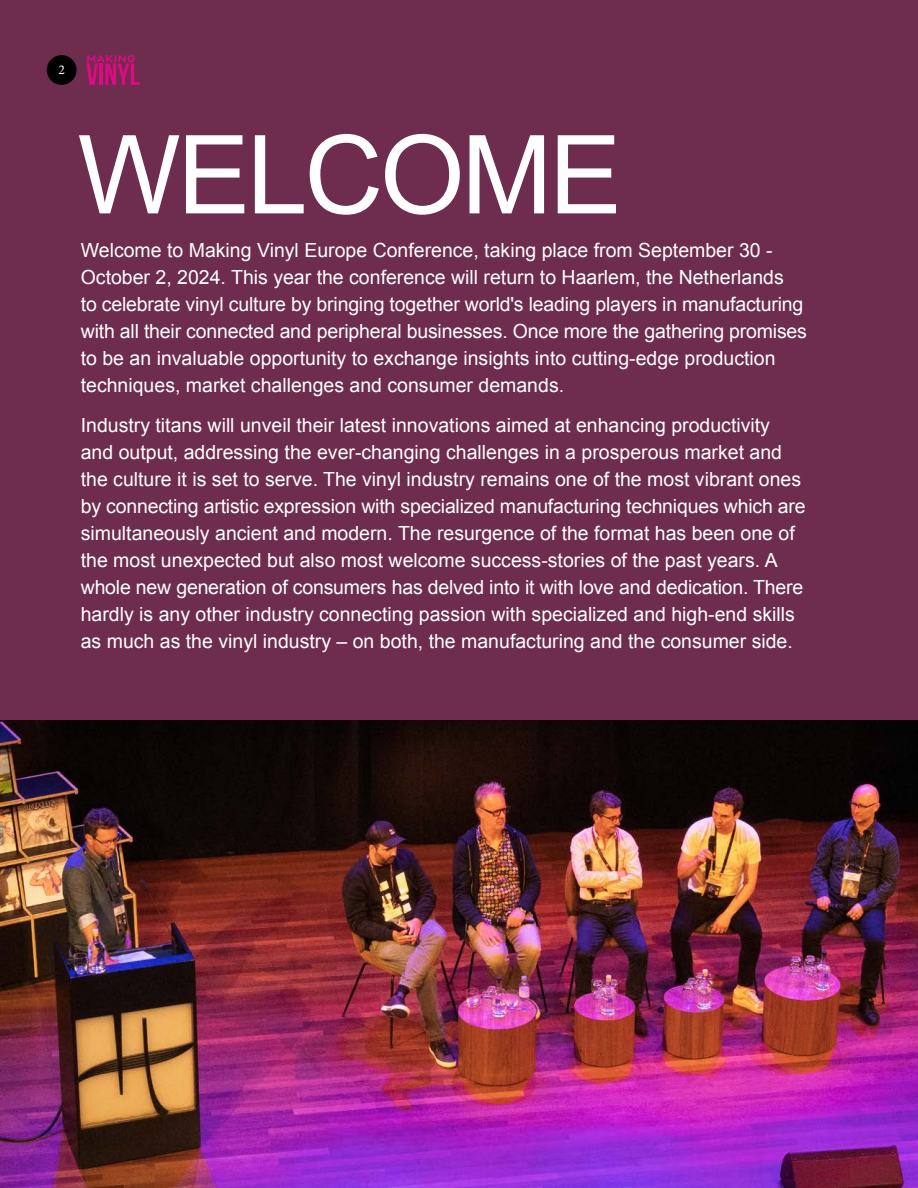
<style>
.page{position:relative;width:918px;height:1188px;background:#6e2c4e}
.page>*{position:absolute;margin:0;border:0;box-sizing:border-box;transform-origin:0 0}
.t1{font:109.2px "Arial";letter-spacing:-.03em;color:#fff}
.t2{font:19.5px/27px "Arial";color:#fff}
.t3{font:13.5px "Minion Pro";color:#fff}
</style>
<div class="page">
<div style="left:47px;top:55px;width:30px;height:30px;background:#000;border-radius:50%"></div>
<svg style="left:86px;top:55px;width:54px;height:30px"></svg>
<img style="left:0;top:720px;width:918px;height:468px">
<p class="t3" style="left:58px;top:61px;width:8px">2</p>
<h1 class="t1" style="left:78px;top:104px;width:546px">WELCOME</h1>
<p class="t2" style="left:81px;top:237px;width:728px">Welcome to Making Vinyl Europe Conference, taking place from September 30 - October 2, 2024. This year the conference will return to Haarlem, the Netherlands<br>to celebrate vinyl culture by bringing together world's leading players in manufacturing with all their connected and peripheral businesses. Once more the gathering promises to be an invaluable opportunity to exchange insights into cutting-edge production techniques, market challenges and consumer demands.</p>
<p class="t2" style="left:81px;top:412px;width:726px">Industry titans will unveil their latest innovations aimed at enhancing productivity and output, addressing the ever-changing challenges in a prosperous market and the culture it is set to serve. The vinyl industry remains one of the most vibrant ones by connecting artistic expression with specialized manufacturing techniques which are simultaneously ancient and modern. The resurgence of the format has been one of the most unexpected but also most welcome success-stories of the past years. A whole new generation of consumers has delved into it with love and dedication. There hardly is any other industry connecting passion with specialized and high-end skills as much as the vinyl industry – on both, the manufacturing and the consumer side.</p>
</div>
